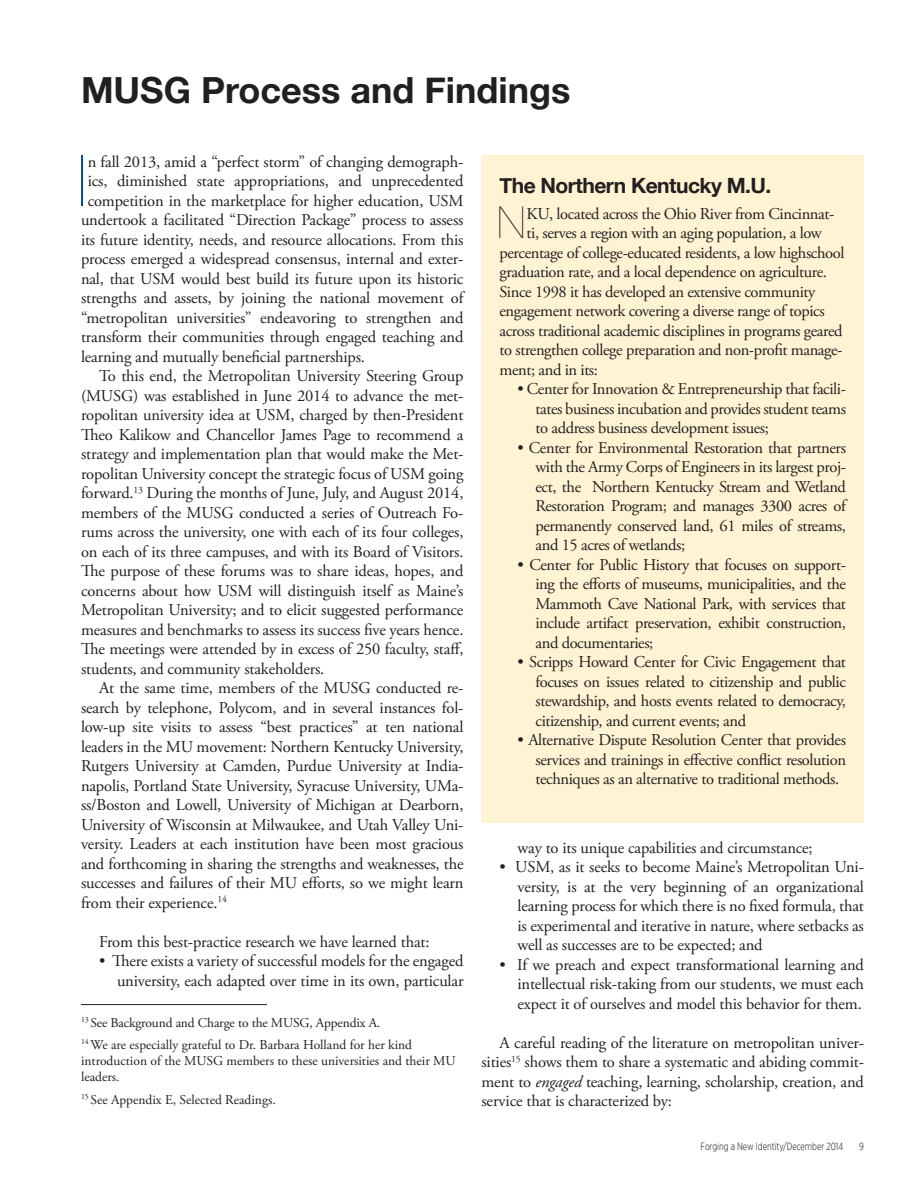
<style>
.page{position:relative;width:918px;height:1188px;background:#fff}
.page>*{position:absolute;margin:0;border:0;box-sizing:border-box;transform-origin:0 0}
.t1{font:200 71.1px "Helvetica Neue";color:#01529a}
.t2{font:200 43.8px "Helvetica Neue";color:#231f20}
.t3{font:700 36px "Helvetica Neue";color:#231f20}
.t4{font:700 21px "Helvetica Neue";letter-spacing:-.025em;color:#231f20}
.t5{font:16.5px/19.5px "Adobe Garamond Pro";letter-spacing:-.01em;color:#231f20;text-align:justify}
.footers{font:13.5px/16.2px "Adobe Garamond Pro";color:#231f20}
.t6{font:300 10.5px "Gotham X Narrow";color:#231f20}
.s1{font-style:italic}
</style>
<div class="page">
<div style="left:482px;top:155px;width:382px;height:668px;background:#fef3d2"></div>
<hr style="left:81px;top:1004px;width:186px;height:1px;background:#231f20">
<p class="t3" style="left:81px;top:57px;width:491px">MUSG Process and Findings</p>
<p class="t1" style="left:77px;top:125px;width:11px">I</p>
<p class="t5" style="left:88px;top:152px;width:377px">n fall 2013, amid a “perfect storm” of changing demograph-</p>
<p class="t5" style="left:88px;top:172px;width:377px">ics, diminished state appropriations, and unprecedented</p>
<p class="t5" style="left:88px;top:191px;width:377px">competition in the marketplace for higher education, USM</p>
<p class="t5" style="left:81px;top:211px;width:384px">undertook a facilitated “Direction Package” process to assess</p>
<p class="t5" style="left:81px;top:230px;width:384px">its future identity, needs, and resource allocations. From this</p>
<p class="t5" style="left:81px;top:250px;width:384px">process emerged a widespread consensus, internal and exter-</p>
<p class="t5" style="left:81px;top:269px;width:384px">nal, that USM would best build its future upon its historic</p>
<p class="t5" style="left:81px;top:289px;width:384px">strengths and assets, by joining the national movement of</p>
<p class="t5" style="left:81px;top:308px;width:384px">“metropolitan universities” endeavoring to strengthen and</p>
<p class="t5" style="left:81px;top:328px;width:384px">transform their communities through engaged teaching and</p>
<p class="t5" style="left:81px;top:347px;width:286px">learning and mutually beneficial partnerships.</p>
<p class="t5" style="left:81px;top:367px;width:384px;text-indent:18px">To this end, the Metropolitan University Steering Group (MUSG) was established in June 2014 to advance the met&shy;ropolitan university idea at USM, charged by then-President Theo Kalikow and Chancellor James Page to recommend a strategy and implementation plan that would make the Met&shy;ropolitan University concept the strategic focus of USM going forward.<sup>13</sup> During the months of June, July, and August 2014, members of the MUSG conducted a series of Outreach Fo&shy;rums across the university, one with each of its four colleges, on each of its three campuses, and with its Board of Visitors.<br>The purpose of these forums was to share ideas, hopes, and concerns about how USM will distinguish itself as Maine’s Metropolitan University; and to elicit suggested performance measures and benchmarks to assess its success five years hence.<br>The meetings were attended by in excess of 250 faculty, staff, students, and community stakeholders.</p>
<p class="t5" style="left:81px;top:679px;width:384px;text-indent:18px">At the same time, members of the MUSG conducted re&shy;search by telephone, Polycom, and in several instances fol&shy;low-up site visits to assess “best practices” at ten national leaders in the MU movement: Northern Kentucky University, Rutgers University at Camden, Purdue University at India&shy;napolis, Portland State University, Syracuse University, UMa&shy;ss/Boston and Lowell, University of Michigan at Dearborn, University of Wisconsin at Milwaukee, and Utah Valley Uni&shy;versity. Leaders at each institution have been most gracious and forthcoming in sharing the strengths and weaknesses, the successes and failures of their MU efforts, so we might learn from their experience.<sup>14</sup></p>
<p class="t5" style="left:99px;top:932px;width:332px">From this best-practice research we have learned that:</p>
<p class="t5" style="left:99px;top:952px;width:366px;text-align:right">• There exists a variety of successful models for the engaged university, each adapted over time in its own, particular</p>
<p class="footers" style="left:81px;top:1015px;width:301px"><sup>13</sup> See Background and Charge to the MUSG, Appendix A.</p>
<p class="footers" style="left:81px;top:1037px;width:376px"><sup>14</sup> We are especially grateful to Dr. Barbara Holland for her kind introduction of the MUSG members to these universities and their MU leaders.</p>
<p class="footers" style="left:81px;top:1092px;width:196px"><sup>15</sup> See Appendix E, Selected Readings.</p>
<p class="t4" style="left:500px;top:167px;width:273px">The Northern Kentucky M.U.</p>
<p class="t2" style="left:497px;top:189px;width:30px">N</p>
<p class="t5" style="left:527px;top:204px;width:309px">KU, located across the Ohio River from Cincinnat-</p>
<p class="t5" style="left:527px;top:224px;width:297px">ti, serves a region with an aging population, a low</p>
<p class="t5" style="left:500px;top:243px;width:346px">percentage of college-educated residents, a low highschool</p>
<p class="t5" style="left:500px;top:263px;width:329px">graduation rate, and a local dependence on agriculture.</p>
<p class="t5" style="left:500px;top:282px;width:317px">Since 1998 it has developed an extensive community</p>
<p class="t5" style="left:500px;top:302px;width:327px">engagement network covering a diverse range of topics</p>
<p class="t5" style="left:500px;top:321px;width:345px">across traditional academic disciplines in programs geared</p>
<p class="t5" style="left:500px;top:341px;width:345px">to strengthen college preparation and non-profit manage-</p>
<p class="t5" style="left:500px;top:360px;width:100px">ment; and in its:</p>
<p class="t5" style="left:536px;top:380px;width:312px;text-indent:-18px">• Center for Innovation &amp; Entrepreneurship that facili&shy;tates business incubation and provides student teams to address business development issues;</p>
<p class="t5" style="left:536px;top:438px;width:312px;text-indent:-18px">• Center for Environmental Restoration that partners with the Army Corps of Engineers in its largest proj&shy;ect, the Northern Kentucky Stream and Wetland Restoration Program; and manages 3300 acres of permanently conserved land, 61 miles of streams, and 15 acres of wetlands;</p>
<p class="t5" style="left:536px;top:555px;width:312px;text-indent:-18px">• Center for Public History that focuses on support&shy;ing the efforts of museums, municipalities, and the Mammoth Cave National Park, with services that include artifact preservation, exhibit construction, and documentaries;</p>
<p class="t5" style="left:536px;top:653px;width:312px;text-indent:-18px">• Scripps Howard Center for Civic Engagement that focuses on issues related to citizenship and public stewardship, and hosts events related to democracy, citizenship, and current events; and</p>
<p class="t5" style="left:536px;top:731px;width:312px;text-indent:-18px">• Alternative Dispute Resolution Center that provides services and trainings in effective conflict resolution techniques as an alternative to traditional methods.</p>
<p class="t5" style="left:518px;top:838px;width:297px">way to its unique capabilities and circumstance;</p>
<p class="t5" style="left:518px;top:858px;width:348px;text-indent:-18px">• USM, as it seeks to become Maine’s Metropolitan Uni&shy;versity, is at the very beginning of an organizational learning process for which there is no fixed formula, that is experimental and iterative in nature, where setbacks as well as successes are to be expected; and</p>
<p class="t5" style="left:518px;top:955px;width:348px;text-indent:-18px">• If we preach and expect transformational learning and intellectual risk-taking from our students, we must each expect it of ourselves and model this behavior for them.</p>
<p class="t5" style="left:482px;top:1033px;width:384px;text-indent:18px">A careful reading of the literature on metropolitan univer&shy;sities<sup>15</sup> shows them to share a systematic and abiding commit&shy;ment to <span class="s1">engaged</span> teaching, learning, scholarship, creation, and service that is characterized by:</p>
<p class="t6" style="left:701px;top:1140px;width:144px">Forging a New Identity/December 2014</p>
<p class="t6" style="left:859px;top:1140px;width:6px">9</p>
</div>
